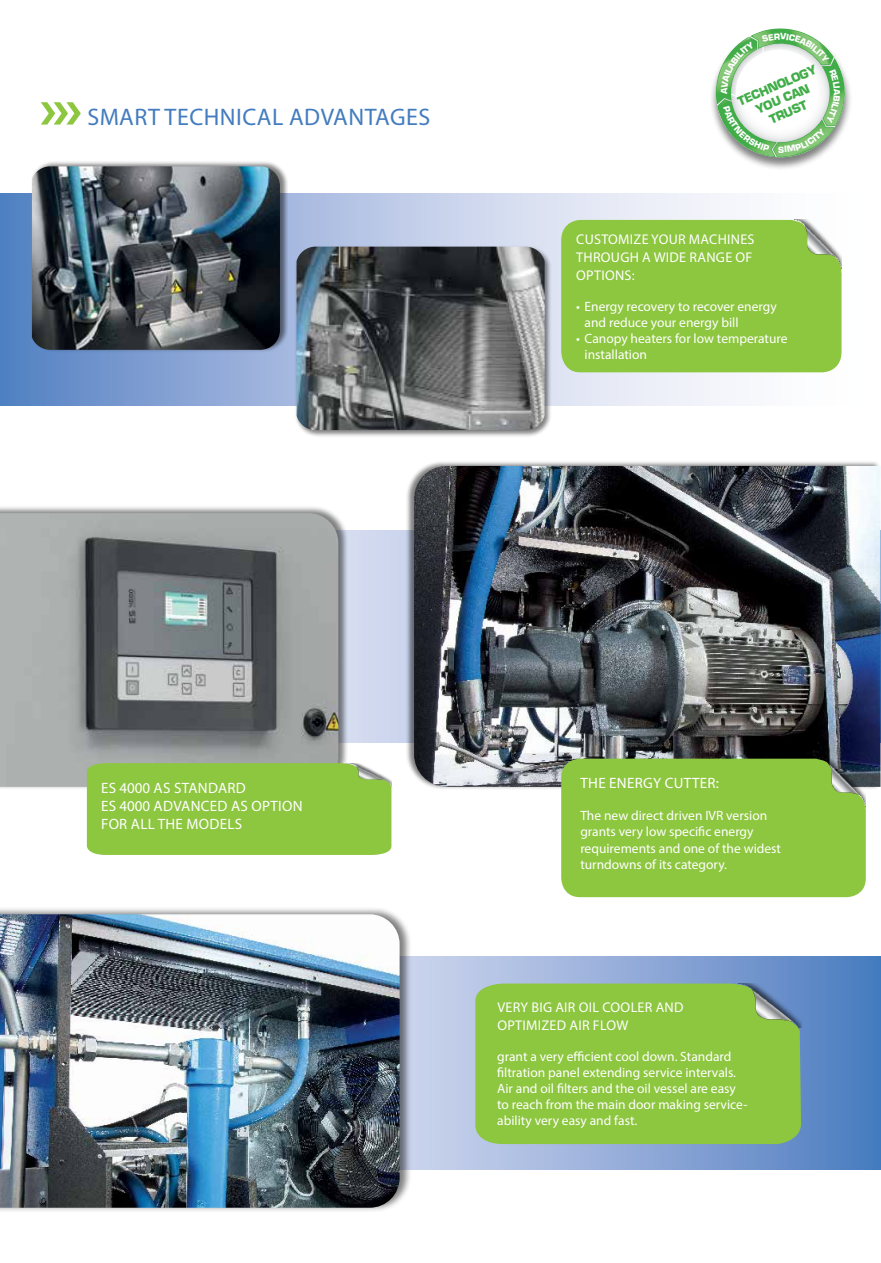
<style>
.page{position:relative;width:881px;height:1263px;background:#fff}
.page>*{position:absolute;margin:0;border:0;box-sizing:border-box;transform-origin:0 0}
.t1{font:24px "Myriad Pro";letter-spacing:.02em;color:#437cbf}
.t2{font:15px/18px "Myriad Pro";letter-spacing:.02em;color:#fff}
.t3{font:14.1px/18px "Myriad Pro";letter-spacing:.02em;color:#fff}
.t4{font:13.5px/16.2px "Myriad Pro";color:#fff}
.t5{font:700 12px/14.4px "Eurostile Std";color:#41ad49;text-align:center}
.t6{font:700 8.4px "Eurostile Std";color:#fff}
</style>
<div class="page">
<hr style="left:880px;top:1027px;width:1px;height:236px;background:#437cbf">
<svg style="left:0;top:193px;width:825px;height:213px"></svg>
<div style="left:0;top:530px;width:880px;height:213px;background:#d1d9ef"></div>
<svg style="left:412px;top:957px;width:468px;height:212px;background:#85a4d4"></svg>
<div style="left:405px;top:460px;width:475px;height:331px;background:#000;opacity:.5"></div>
<img style="left:414px;top:466px;width:466px;height:321px">
<div style="left:0;top:505px;width:348px;height:285px;background:#000;opacity:.5"></div>
<img style="left:0;top:513px;width:338px;height:274px">
<div style="left:0;top:906px;width:412px;height:307px;background:#000;opacity:.5"></div>
<img style="left:0;top:914px;width:399px;height:294px">
<svg style="left:41px;top:102px;width:40px;height:23px"></svg>
<div style="left:87px;top:763px;width:304px;height:92px;background:#8dc63f"></div>
<img style="left:330px;top:763px;width:61px;height:25px">
<div style="left:561px;top:759px;width:304px;height:138px;background:#8dc63f"></div>
<img style="left:804px;top:759px;width:61px;height:54px">
<div style="left:475px;top:983px;width:325px;height:161px;background:#8dc63f"></div>
<img style="left:721px;top:983px;width:79px;height:44px">
<div style="left:561px;top:220px;width:281px;height:152px;background:#8dc63f"></div>
<img style="left:778px;top:220px;width:63px;height:54px">
<div style="left:294px;top:245px;width:257px;height:193px;background:#000;opacity:.5"></div>
<img style="left:296px;top:247px;width:248px;height:183px">
<div style="left:32px;top:160px;width:256px;height:193px;background:#000;opacity:.5"></div>
<img style="left:32px;top:166px;width:248px;height:184px">
<div style="left:708px;top:27px;width:144px;height:144px;background:#000;opacity:.5"></div>
<svg style="left:708px;top:27px;width:144px;height:139px"></svg>
<h1 class="t1" style="left:87px;top:102px;width:344px">SMART TECHNICAL ADVANTAGES</h1>
<p class="t5" style="left:735px;top:95px;width:86px;rotate:-23deg">TECHNOLOGY<br>YOU CAN<br>TRUST</p>
<p class="t6" style="left:777px;top:144px;width:8px">S</p>
<p class="t6" style="left:841px;top:89px;width:8px;rotate:90deg">A</p>
<p class="t3" style="left:576px;top:230px;width:180px">CUSTOMIZE YOUR MACHINES<br>THROUGH A WIDE RANGE OF<br>OPTIONS:</p>
<p class="t4" style="left:584px;top:298px;width:194px;text-indent:-9px">• Energy recovery to recover energy and reduce your energy bill</p>
<p class="t4" style="left:584px;top:330px;width:204px;text-indent:-9px">• Canopy heaters for low temperature installation</p>
<p class="t2" style="left:101px;top:779px;width:203px">ES 4000 AS STANDARD<br>ES 4000 ADVANCED AS OPTION<br>FOR ALL THE MODELS</p>
<p class="t2" style="left:580px;top:774px;width:140px">THE ENERGY CUTTER:</p>
<p class="t4" style="left:580px;top:807px;width:202px">The new direct driven IVR version grants very low specific energy requirements and one of the widest turndowns of its category.</p>
<p class="t3" style="left:497px;top:998px;width:188px">VERY BIG AIR OIL COOLER AND<br>OPTIMIZED AIR FLOW</p>
<p class="t4" style="left:497px;top:1048px;width:252px">grant a very efficient cool down. Standard filtration panel extending service intervals.<br>Air and oil filters and the oil vessel are easy to reach from the main door making service&shy;ability very easy and fast.</p>
</div>
